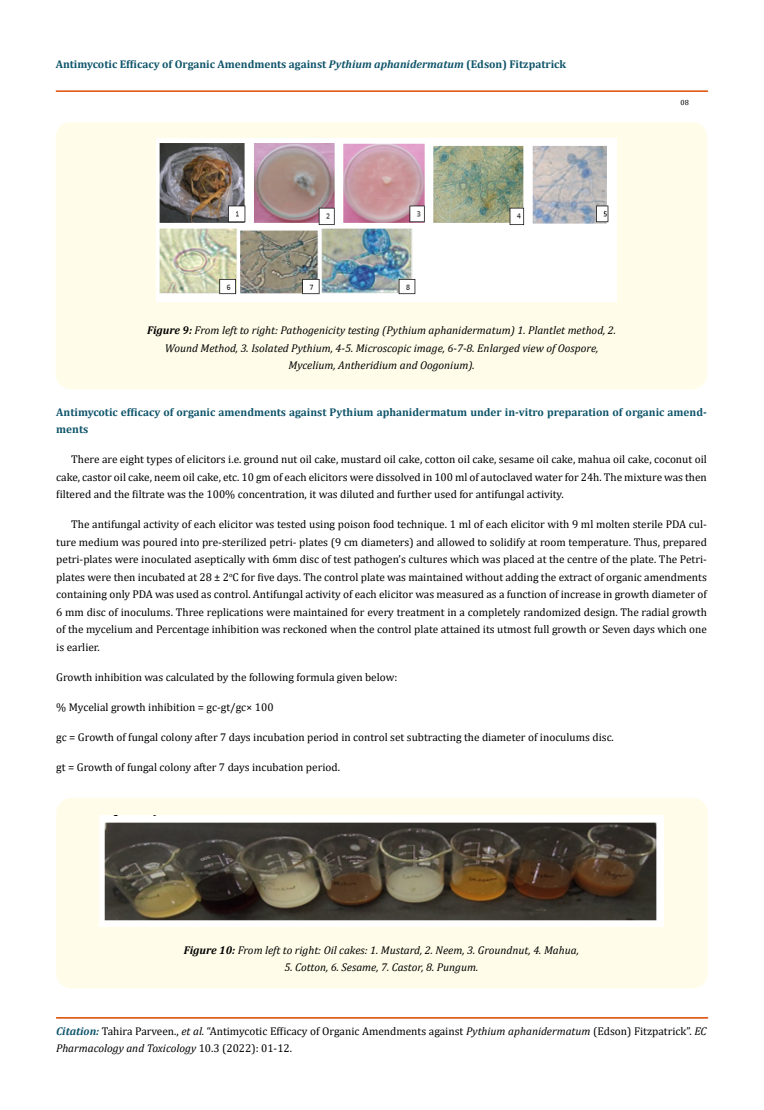
<style>
.page{position:relative;width:764px;height:1110px;background:#fff}
.page>*{position:absolute;margin:0;border:0;box-sizing:border-box;transform-origin:0 0}
.t1{font:11.25px/17.5px "Cambria";color:#000;text-align:justify}
.t2{font:italic 11.25px/17.5px "Cambria";color:#000;text-align:center}
.t3{font:700 11.25px/17.5px "Cambria";color:#0e546a}
.t4{font:7.5px "Cambria";color:#000}
.s1{font-style:italic}
.s2{font-weight:700}
.s3{font-weight:700;font-style:italic;color:#0e546a}
</style>
<div class="page">
<div style="left:56px;top:91px;width:651px;height:1px;border:1px solid #e05d1a"></div>
<div style="left:56px;top:1018px;width:652px;height:1px;border:1px solid #e05d1a"></div>
<div style="left:56px;top:122px;width:651px;height:267px;background:#fffde9;border-radius:15px"></div>
<img style="left:156px;top:138px;width:460px;height:164px">
<div style="left:56px;top:798px;width:652px;height:190px;background:#fffde9;border-radius:15px"></div>
<img style="left:100px;top:815px;width:563px;height:112px">
<p class="t3" style="left:56px;top:55px;width:512px">Antimycotic Efficacy of Organic Amendments against <span class="s1">Pythium aphanidermatum</span> (Edson) Fitzpatrick</p>
<p class="t4" style="left:680px;top:98px;width:10px">08</p>
<p class="t2" style="left:147px;top:321px;width:470px"><span class="s2">Figure 9:</span> From left to right: Pathogenicity testing (Pythium aphanidermatum) 1. Plantlet method, 2.<br>Wound Method, 3. Isolated Pythium, 4-5. Microscopic image, 6-7-8. Enlarged view of Oospore,<br>Mycelium, Antheridium and Oogonium).</p>
<p class="t3" style="left:56px;top:403px;width:652px">Antimycotic efficacy of organic amendments against Pythium aphanidermatum under in-vitro preparation of organic amend&shy;ments</p>
<p class="t1" style="left:56px;top:451px;width:652px;text-indent:15px">There are eight types of elicitors i.e. ground nut oil cake, mustard oil cake, cotton oil cake, sesame oil cake, mahua oil cake, coconut oil cake, castor oil cake, neem oil cake, etc. 10 gm of each elicitors were dissolved in 100 ml of autoclaved water for 24h. The mixture was then filtered and the filtrate was the 100% concentration, it was diluted and further used for antifungal activity.</p>
<p class="t1" style="left:56px;top:516px;width:652px;text-indent:15px">The antifungal activity of each elicitor was tested using poison food technique. 1 ml of each elicitor with 9 ml molten sterile PDA cul&shy;ture medium was poured into pre-sterilized petri- plates (9 cm diameters) and allowed to solidify at room temperature. Thus, prepared petri-plates were inoculated aseptically with 6mm disc of test pathogen’s cultures which was placed at the centre of the plate. The Petri&shy;plates were then incubated at 28 ± 2<sup>o</sup>C for five days. The control plate was maintained without adding the extract of organic amendments containing only PDA was used as control. Antifungal activity of each elicitor was measured as a function of increase in growth diameter of 6 mm disc of inoculums. Three replications were maintained for every treatment in a completely randomized design. The radial growth of the mycelium and Percentage inhibition was reckoned when the control plate attained its utmost full growth or Seven days which one is earlier.</p>
<p class="t1" style="left:56px;top:668px;width:343px">Growth inhibition was calculated by the following formula given below:</p>
<p class="t1" style="left:56px;top:698px;width:219px">% Mycelial growth inhibition = gc-gt/gc× 100</p>
<p class="t1" style="left:56px;top:728px;width:559px">gc = Growth of fungal colony after 7 days incubation period in control set subtracting the diameter of inoculums disc.</p>
<p class="t1" style="left:56px;top:758px;width:285px">gt = Growth of fungal colony after 7 days incubation period.</p>
<p class="t2" style="left:184px;top:941px;width:397px"><span class="s2">Figure 10:</span> From left to right: Oil cakes: 1. Mustard, 2. Neem, 3. Groundnut, 4. Mahua,</p>
<p class="t2" style="left:284px;top:958px;width:195px">5. Cotton, 6. Sesame, 7. Castor, 8. Pungum.</p>
<p class="t1" style="left:56px;top:1022px;width:652px"><span class="s3">Citation:</span> Tahira Parveen., <span class="s1">et al.</span> “Antimycotic Efficacy of Organic Amendments against <span class="s1">Pythium aphanidermatum</span> (Edson) Fitzpatrick”. <span class="s1">EC<br>Pharmacology and Toxicology</span> 10.3 (2022): 01-12.</p>
</div>
